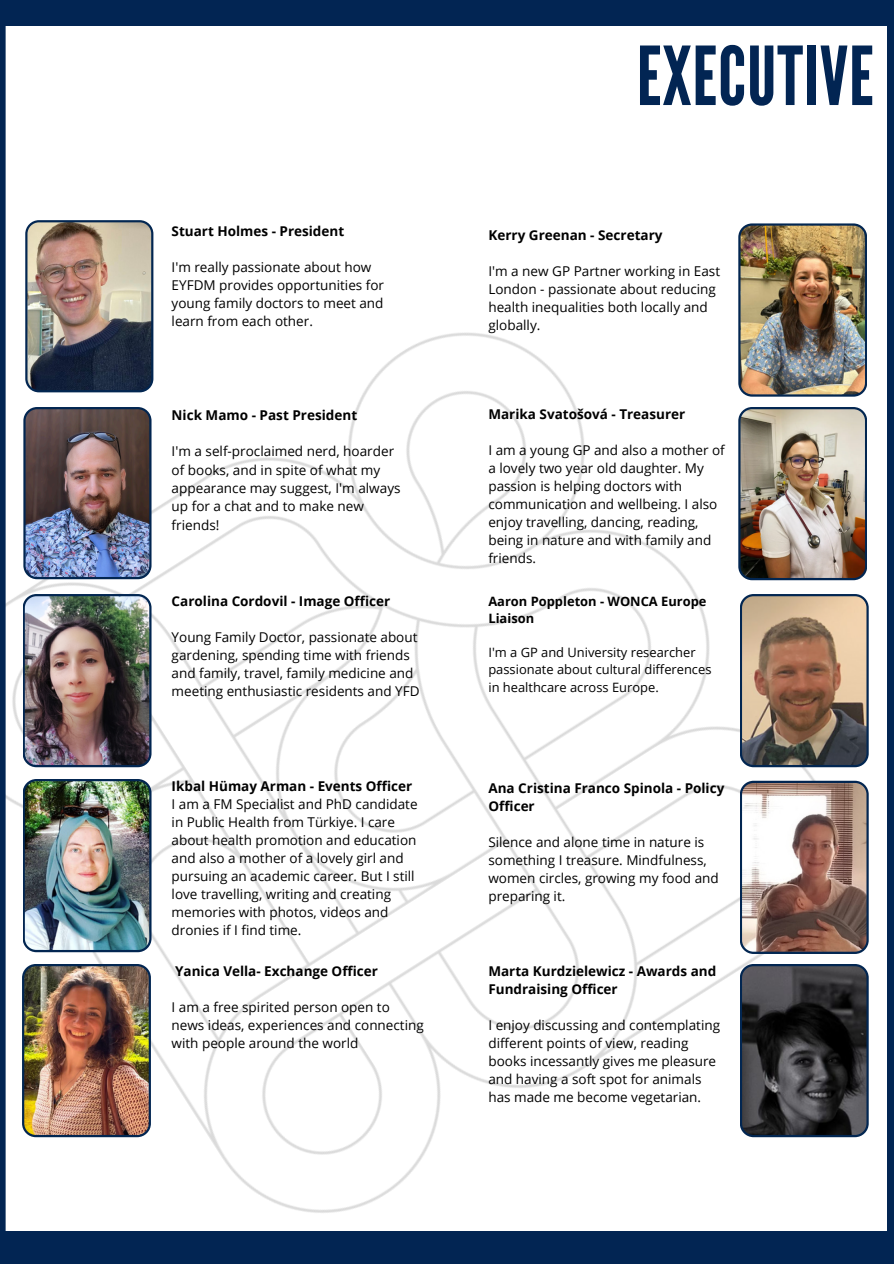
<style>
.page{position:relative;width:894px;height:1264px;background:#fff}
.page>*{position:absolute;margin:0;border:0;box-sizing:border-box;transform-origin:0 0}
.t1{font:81px "League Gothic";letter-spacing:.01em;color:#022553}
.t2{font:13.5px/18px "Open Sans";color:#000}
.t3{font:700 13.5px/18px "Open Sans";color:#000}
.t4{font:12.9px/17.2px "Open Sans";color:#000}
.t5{font:700 12.9px/17.2px "Open Sans";color:#000}
</style>
<div class="page">
<img style="left:6px;top:231px;width:863px;height:982px">
<div style="left:0;top:0;width:893px;height:26px;background:#022553"></div>
<div style="left:0;top:1230px;width:893px;height:33px;background:#022553"></div>
<img style="left:23px;top:407px;width:128px;height:172px">
<img style="left:25px;top:220px;width:128px;height:172px">
<img style="left:738px;top:223px;width:129px;height:173px">
<img style="left:23px;top:594px;width:128px;height:173px">
<img style="left:23px;top:779px;width:128px;height:173px">
<img style="left:22px;top:964px;width:129px;height:172px">
<svg style="left:739px;top:780px;width:129px;height:173px"></svg>
<img style="left:738px;top:407px;width:129px;height:173px">
<svg style="left:739px;top:964px;width:129px;height:172px;background:#333539"></svg>
<svg style="left:739px;top:594px;width:129px;height:173px;background:#98806d"></svg>
<div style="left:0;top:20px;width:6px;height:1214px;background:#022553"></div>
<div style="left:887px;top:0;width:6px;height:1263px;background:#022553"></div>
<p class="t3" style="left:171px;top:221px;width:174px">Stuart Holmes - President</p>
<p class="t2" style="left:171px;top:257px;width:214px">I'm really passionate about how<br>EYFDM provides opportunities for young family doctors to meet and learn from each other.</p>
<p class="t3" style="left:171px;top:405px;width:187px">Nick Mamo - Past President</p>
<h3 class="t2" style="left:171px;top:442px;width:230px">I'm a self-proclaimed nerd, hoarder of books, and in spite of what my appearance may suggest, I'm always up for a chat and to make new friends!</h3>
<p class="t3" style="left:171px;top:592px;width:220px">Carolina Cordovil - Image Officer</p>
<h3 class="t2" style="left:171px;top:628px;width:249px">Young Family Doctor, passionate about gardening, spending time with friends and family, travel, family medicine and meeting enthusiastic residents and YFD</h3>
<p class="t3" style="left:171px;top:777px;width:242px">Ikbal Hümay Arman - Events Officer</p>
<h3 class="t2" style="left:171px;top:795px;width:247px">I am a FM Specialist and PhD candidate in Public Health from Türkiye. I care about health promotion and education and also a mother of a lovely girl and pursuing an academic career. But I still love travelling, writing and creating memories with photos, videos and dronies if I find time.</h3>
<p class="t3" style="left:175px;top:961px;width:204px">Yanica Vella- Exchange Officer</p>
<p class="t2" style="left:171px;top:997px;width:253px">I am a free spirited person open to news ideas, experiences and connecting with people around the world</p>
<p class="t1" style="left:636px;top:29px;width:238px">EXECUTIVE</p>
<p class="t3" style="left:488px;top:225px;width:176px">Kerry Greenan - Secretary</p>
<h3 class="t2" style="left:488px;top:261px;width:233px">I'm a new GP Partner working in East<br>London - passionate about reducing health inequalities both locally and globally.</h3>
<p class="t3" style="left:488px;top:405px;width:198px">Marika Svatošová - Treasurer</p>
<h3 class="t2" style="left:488px;top:441px;width:238px">I am a young GP and also a mother of a lovely two year old daughter. My passion is helping doctors with communication and wellbeing. I also enjoy travelling, dancing, reading, being in nature and with family and friends.</h3>
<p class="t5" style="left:488px;top:592px;width:219px">Aaron Poppleton - WONCA Europe<br>Liaison</p>
<p class="t4" style="left:488px;top:643px;width:224px">I'm a GP and University researcher passionate about cultural differences in healthcare across Europe.</p>
<p class="t3" style="left:488px;top:778px;width:237px">Ana Cristina Franco Spinola - Policy<br>Officer</p>
<p class="t2" style="left:488px;top:832px;width:232px">Silence and alone time in nature is something I treasure. Mindfulness, women circles, growing my food and preparing it.</p>
<p class="t3" style="left:488px;top:961px;width:229px">Marta Kurdzielewicz - Awards and<br>Fundraising Officer</p>
<h3 class="t2" style="left:488px;top:1015px;width:233px">I enjoy discussing and contemplating different points of view, reading books incessantly gives me pleasure and having a soft spot for animals has made me become vegetarian.</h3>
</div>
